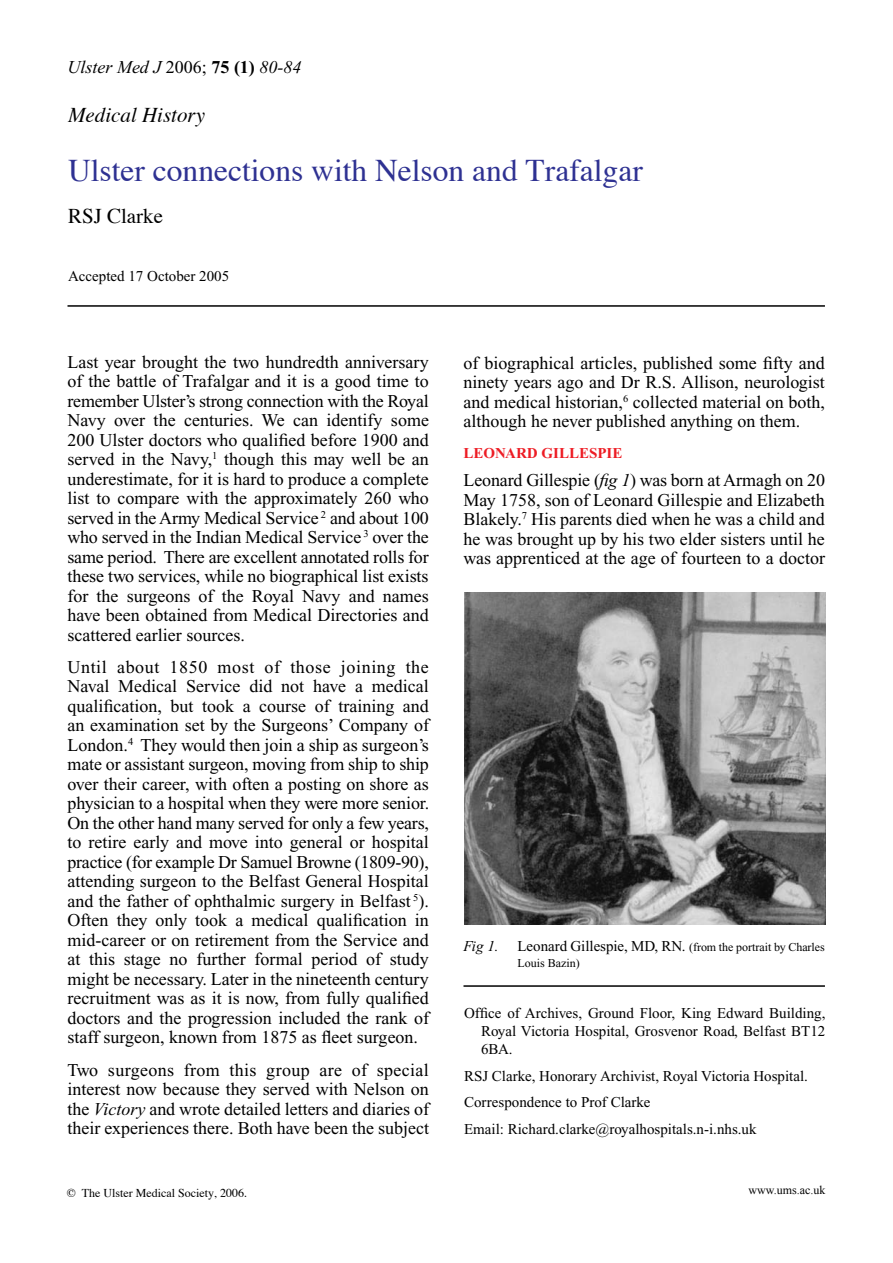
<style>
.page{position:relative;width:893px;height:1263px;background:#fff}
.page>*{position:absolute;margin:0;border:0;box-sizing:border-box;transform-origin:0 0}
.t1{font:31.5px "Times";color:#2e3192}
.t2{font:italic 21px "Times";color:#000}
.t3{font:21px "Times";color:#000}
.t4{font:18px/19.5px "Times New Roman";color:#000;text-align:justify}
.t5{font:italic 18px "Times New Roman";color:#000}
.t6{font:18px "Times";color:#000}
.t7{font:15px/18px "Times New Roman";color:#000;text-align:justify}
.t8{font:700 15px "Times New Roman";color:#ed1c24}
.t9{font:italic 15px "Times New Roman";color:#000}
.t10{font:12px/16.5px "Times New Roman";letter-spacing:-.005em;color:#000}
.t11{font:12px "Times";color:#000}
.t12{font:12px "Times New Roman";color:#000}
.s1{font-style:normal}
.s2{font-weight:700;font-style:normal}
.s3{font-style:italic}
.s4{font-size:15px}
</style>
<div class="page">
<hr style="left:68px;top:305px;width:757px;height:2px;background:#000">
<hr style="left:463px;top:985px;width:362px;height:2px;background:#000">
<img style="left:464px;top:592px;width:361px;height:332px">
<p class="t5" style="left:68px;top:57px;width:235px">Ulster Med J <span class="s1">2006;</span> <span class="s2">75 (1)</span> 80-84</p>
<p class="t6" style="left:67px;top:56px;width:19px">80</p>
<p class="t2" style="left:68px;top:103px;width:139px">Medical History</p>
<h1 class="t1" style="left:68px;top:151px;width:576px">Ulster connections with Nelson and Trafalgar</h1>
<p class="t3" style="left:68px;top:203px;width:97px">RSJ Clarke</p>
<p class="t7" style="left:68px;top:267px;width:163px">Accepted 17 October 2005</p>
<p class="t4" style="left:67px;top:352px;width:363px">Last year brought the two hundredth anniversary of the battle of Trafalgar and it is a good time to remember Ulster’s strong connection with the Royal Navy over the centuries. We can identify some 200 Ulster doctors who qualified before 1900 and served in the Navy,<sup>1</sup> though this may well be an underestimate, for it is hard to produce a complete list to compare with the approximately 260 who served in the Army Medical Service <sup>2</sup> and about 100 who served in the Indian Medical Service <sup>3</sup> over the same period. There are excellent annotated rolls for these two services, while no biographical list exists for the surgeons of the Royal Navy and names have been obtained from Medical Directories and scattered earlier sources.</p>
<p class="t4" style="left:68px;top:657px;width:363px">Until about 1850 most of those joining the Naval Medical Service did not have a medical qualification, but took a course of training and an examination set by the Surgeons’ Company of London.<sup>4</sup> They would then join a ship as surgeon’s mate or assistant surgeon, moving from ship to ship over their career, with often a posting on shore as physician to a hospital when they were more senior.<br>On the other hand many served for only a few years, to retire early and move into general or hospital practice (for example Dr Samuel Browne (1809-90), attending surgeon to the Belfast General Hospital and the father of ophthalmic surgery in Belfast <sup>5</sup>).<br>Often they only took a medical qualification in mid-career or on retirement from the Service and at this stage no further formal period of study might be necessary. Later in the nineteenth century recruitment was as it is now, from fully qualified doctors and the progression included the rank of staff surgeon, known from 1875 as fleet surgeon.</p>
<p class="t4" style="left:68px;top:1060px;width:363px">Two surgeons from this group are of special interest now because they served with Nelson on the <span class="s3">Victory</span> and wrote detailed letters and diaries of their experiences there. Both have been the subject</p>
<p class="t11" style="left:67px;top:1185px;width:182px">© The Ulster Medical Society, 2006.</p>
<p class="t4" style="left:463px;top:353px;width:363px">of biographical articles, published some fifty and ninety years ago and Dr R.S. Allison, neurologist and medical historian,<sup>6</sup> collected material on both, although he never published anything on them.</p>
<p class="t8" style="left:463px;top:445px;width:160px">LEONARD GILLESPIE</p>
<p class="t4" style="left:463px;top:471px;width:363px">Leonard Gillespie (<span class="s3">fig 1</span>) was born at Armagh on 20<br>May 1758, son of Leonard Gillespie and Elizabeth Blakely.<sup>7</sup> His parents died when he was a child and he was brought up by his two elder sisters until he was apprenticed at the age of fourteen to a doctor</p>
<p class="t9" style="left:463px;top:938px;width:37px">Fig 1.</p>
<p class="t10" style="left:517px;top:938px;width:309px"><span class="s4">Leonard Gillespie, MD, RN.</span> (from the portrait by Charles<br>Louis Bazin)</p>
<p class="t7" style="left:481px;top:1004px;width:346px;text-indent:-17px">Office of Archives, Ground Floor, King Edward Building, Royal Victoria Hospital, Grosvenor Road, Belfast BT12<br>6BA.</p>
<p class="t7" style="left:464px;top:1063px;width:345px;line-height:26.5px;text-align:left">RSJ Clarke, Honorary Archivist, Royal Victoria Hospital.<br>Correspondence to Prof Clarke<br>Email: Richard.clarke@royalhospitals.n-i.nhs.uk</p>
<p class="t12" style="left:749px;top:1183px;width:78px">www.ums.ac.uk</p>
</div>
